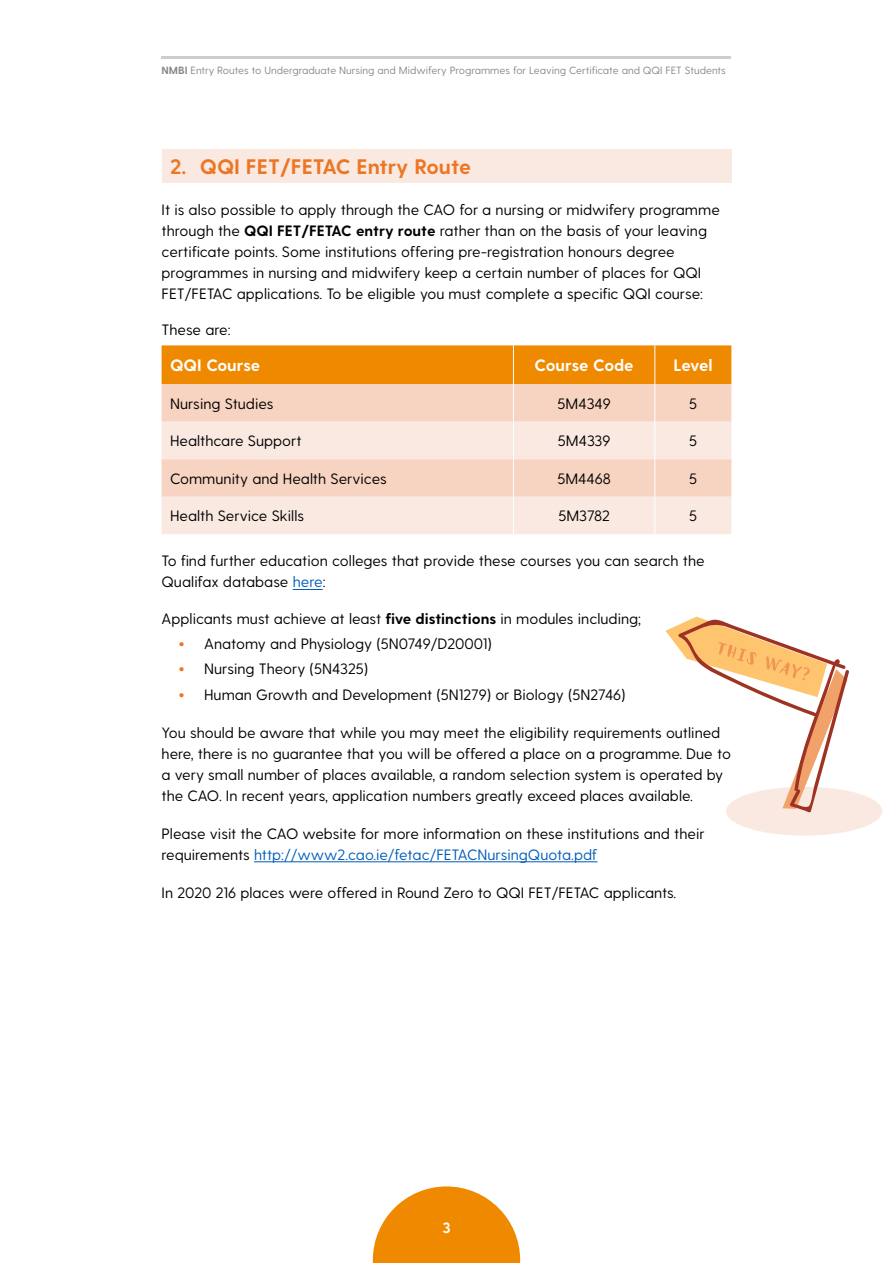
<style>
.page{position:relative;width:893px;height:1263px;background:#fff}
.page>*{position:absolute;margin:0;border:0;box-sizing:border-box;transform-origin:0 0}
.H2_ORANGE___box_text{font:700 21px "Greycliff CF";color:#ed7624}
.THEAD_white{font:700 16.5px "Greycliff CF";letter-spacing:-.005em;color:#fff}
.BODY_TEXT_space{font:15px/21px "Greycliff CF";color:#000}
.T_TEXT{font:15px "Greycliff CF";color:#000}
.BODY_TEXT{font:15px "Greycliff CF";color:#000}
.t1{font:700 15px "Greycliff CF";color:#fff}
.t2{font:10.5px "Greycliff CF";color:#8a878b}
.s1{font-weight:700}
.s2{color:#005cb9}
</style>
<div class="page">
<svg style="left:373px;top:1186px;width:147px;height:77px"></svg>
<hr style="left:162px;top:56px;width:569px;height:2px;background:#cecccd">
<div style="left:726px;top:787px;width:156px;height:49px;background:#f9e9e1;border-radius:50%"></div>
<hr style="left:293px;top:589px;width:30px;height:1px;background:#005cb9">
<hr style="left:254px;top:861px;width:343px;height:1px;background:#005cb9">
<div style="left:162px;top:149px;width:569px;height:34px;background:#f9e9e1"></div>
<div style="left:162px;top:345px;width:569px;height:39px;background:#ef8a00"></div>
<div style="left:162px;top:384px;width:569px;height:38px;background:#f7d3c2"></div>
<svg style="left:162px;top:422px;width:569px;height:112px;background:#f8e1d6"></svg>
<hr style="left:513px;top:345px;width:1px;height:39px;background:#fff">
<hr style="left:654px;top:345px;width:1px;height:39px;background:#fff">
<hr style="left:513px;top:384px;width:1px;height:38px;background:#fff">
<hr style="left:654px;top:384px;width:1px;height:38px;background:#fff">
<hr style="left:513px;top:422px;width:1px;height:37px;background:#fff">
<hr style="left:654px;top:422px;width:1px;height:37px;background:#fff">
<hr style="left:513px;top:459px;width:1px;height:38px;background:#fff">
<hr style="left:654px;top:459px;width:1px;height:38px;background:#fff">
<hr style="left:513px;top:497px;width:1px;height:37px;background:#fff">
<hr style="left:654px;top:497px;width:1px;height:37px;background:#fff">
<svg style="left:665px;top:617px;width:184px;height:195px"></svg>
<p class="t2" style="left:162px;top:64px;width:566px"><span class="s1">NMBI</span> Entry Routes to Undergraduate Nursing and Midwifery Programmes for Leaving Certificate and QQI FET Students</p>
<p class="H2_ORANGE___box_text" style="left:170px;top:154px;width:302px">2. QQI FET/FETAC Entry Route</p>
<p class="BODY_TEXT_space" style="left:162px;top:199px;width:560px">It is also possible to apply through the CAO for a nursing or midwifery programme through the <span class="s1">QQI FET/FETAC entry route</span> rather than on the basis of your leaving certificate points. Some institutions offering pre-registration honours degree programmes in nursing and midwifery keep a certain number of places for QQI FET/FETAC applications. To be eligible you must complete a specific QQI course:</p>
<p class="BODY_TEXT" style="left:162px;top:321px;width:70px">These are:</p>
<p class="THEAD_white" style="left:170px;top:356px;width:92px">QQI Course</p>
<p class="THEAD_white" style="left:535px;top:356px;width:101px">Course Code</p>
<p class="THEAD_white" style="left:674px;top:356px;width:41px">Level</p>
<p class="T_TEXT" style="left:170px;top:395px;width:105px">Nursing Studies</p>
<p class="T_TEXT" style="left:558px;top:395px;width:55px">5M4349</p>
<p class="T_TEXT" style="left:689px;top:395px;width:10px">5</p>
<p class="T_TEXT" style="left:170px;top:432px;width:133px">Healthcare Support</p>
<p class="T_TEXT" style="left:558px;top:432px;width:54px">5M4339</p>
<p class="T_TEXT" style="left:689px;top:432px;width:10px">5</p>
<p class="T_TEXT" style="left:170px;top:470px;width:218px">Community and Health Services</p>
<p class="T_TEXT" style="left:557px;top:470px;width:55px">5M4468</p>
<p class="T_TEXT" style="left:689px;top:470px;width:10px">5</p>
<p class="T_TEXT" style="left:170px;top:507px;width:136px">Health Service Skills</p>
<p class="T_TEXT" style="left:558px;top:507px;width:53px">5M3782</p>
<p class="T_TEXT" style="left:689px;top:507px;width:10px">5</p>
<p class="BODY_TEXT_space" style="left:162px;top:551px;width:545px">To find further education colleges that provide these courses you can search the<br>Qualifax database <span class="s2">here</span>:</p>
<p class="BODY_TEXT" style="left:162px;top:610px;width:481px">Applicants must achieve at least <span class="s1">five distinctions</span> in modules including;</p>
<p class="BODY_TEXT_space" style="left:179px;top:633px;width:315px"><sup>.</sup> Anatomy and Physiology (5N0749/D20001)</p>
<p class="BODY_TEXT_space" style="left:179px;top:659px;width:191px"><sup>.</sup> Nursing Theory (5N4325)</p>
<p class="BODY_TEXT_space" style="left:179px;top:684px;width:448px"><sup>.</sup> Human Growth and Development (5N1279) or Biology (5N2746)</p>
<p class="BODY_TEXT_space" style="left:162px;top:722px;width:571px">You should be aware that while you may meet the eligibility requirements outlined here, there is no guarantee that you will be offered a place on a programme. Due to a very small number of places available, a random selection system is operated by the CAO. In recent years, application numbers greatly exceed places available.</p>
<p class="BODY_TEXT_space" style="left:162px;top:823px;width:544px">Please visit the CAO website for more information on these institutions and their requirements <span class="s2">http://www2.cao.ie/fetac/FETACNursingQuota.pdf</span></p>
<p class="BODY_TEXT_space" style="left:162px;top:882px;width:516px">In 2020 216 places were offered in Round Zero to QQI FET/FETAC applicants.</p>
<p class="t1" style="left:442px;top:1219px;width:10px">3</p>
</div>
